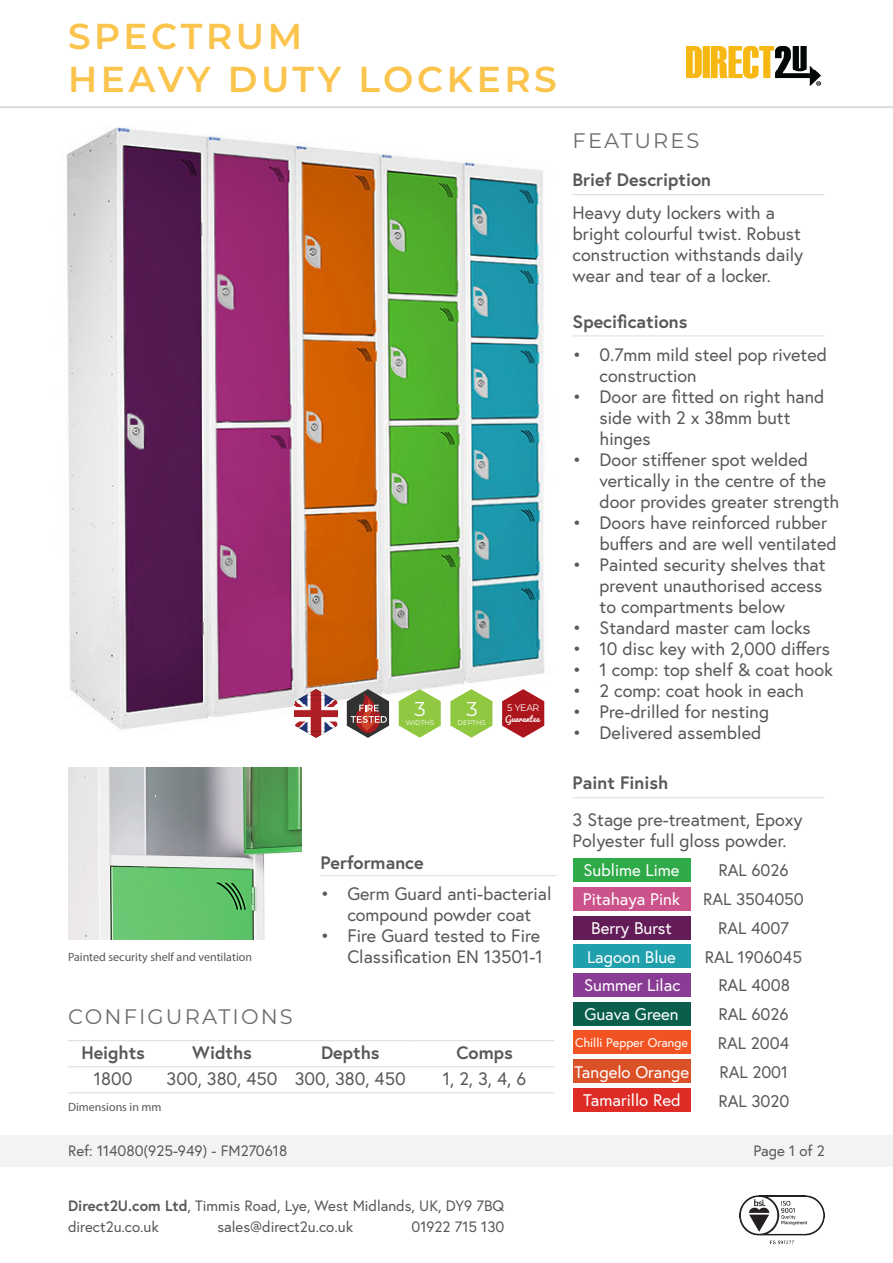
<style>
.page{position:relative;width:893px;height:1263px;background:#fff}
.page>*{position:absolute;margin:0;border:0;box-sizing:border-box;transform-origin:0 0}
.D2U_MAIN_TITLE{font:600 36px/43.2px "Montserrat";letter-spacing:.1em;color:#fac44d}
.D2U_MAIN_TITLE-2{font:21px "Montserrat";letter-spacing:.1em;color:#6c6d70}
.t1{font:19.95px "Montserrat";color:#fff}
.D2U_BODY_TEXT{font:18px/21px "Europa";color:#57585a}
.D2U_BODY_TEXT-2{font:700 18px "Europa";color:#57585a}
.D2U_KEY_FEATURE_TEXT{font:18px "Europa";color:#57585a}
.D2U_KEY_FEATURE_TEXT-2{font:700 18px "Europa";color:#57585a}
.D2U_SWATCH_TEXT{font:16.8px "Europa";color:#fff}
.D2U_SWATCH_TEXT-2{font:16.8px "Europa";color:#57585a}
.D2U_MAIN_TITLE-3{font:15px "Europa";color:#57585a}
.D2U_SWATCH_TEXT-3{font:12.6px "Europa";color:#fff}
.D2U_IMAGE_NOTE{font:12px "Myriad Pro";color:#57585a}
.t2{font:9.3px "Montserrat";color:#fff}
.t3{font:8.25px "Pacifico";color:#fff}
.t4{font:6.75px "Montserrat";color:#fff}
.s1{font-weight:700}
</style>
<div class="page">
<div style="left:0;top:1135px;width:893px;height:32px;background:#f2f3f4"></div>
<img style="left:739px;top:1195px;width:86px;height:49px">
<img style="left:686px;top:47px;width:135px;height:39px">
<hr style="left:0;top:106px;width:893px;height:2px;background:#dcdddf">
<img style="left:68px;top:767px;width:234px;height:172px">
<img style="left:66px;top:126px;width:549px;height:604px">
<hr style="left:573px;top:194px;width:251px;height:1px;background:#dcdddf">
<hr style="left:573px;top:335px;width:251px;height:1px;background:#dcdddf">
<hr style="left:573px;top:797px;width:251px;height:1px;background:#dcdddf">
<hr style="left:68px;top:1040px;width:90px;height:1px;background:#dcdddf">
<hr style="left:158px;top:1040px;width:128px;height:1px;background:#dcdddf">
<hr style="left:286px;top:1040px;width:129px;height:1px;background:#dcdddf">
<hr style="left:415px;top:1040px;width:139px;height:1px;background:#dcdddf">
<hr style="left:68px;top:1066px;width:90px;height:1px;background:#dcdddf">
<hr style="left:158px;top:1066px;width:128px;height:1px;background:#dcdddf">
<hr style="left:286px;top:1066px;width:129px;height:1px;background:#dcdddf">
<hr style="left:415px;top:1066px;width:139px;height:1px;background:#dcdddf">
<hr style="left:68px;top:1092px;width:90px;height:1px;background:#dcdddf">
<hr style="left:158px;top:1092px;width:128px;height:1px;background:#dcdddf">
<hr style="left:286px;top:1092px;width:129px;height:1px;background:#dcdddf">
<hr style="left:415px;top:1092px;width:139px;height:1px;background:#dcdddf">
<svg style="left:399px;top:689px;width:42px;height:49px"></svg>
<svg style="left:450px;top:689px;width:42px;height:49px"></svg>
<svg style="left:347px;top:689px;width:42px;height:49px"></svg>
<svg style="left:295px;top:689px;width:42px;height:49px"></svg>
<div style="left:573px;top:858px;width:117px;height:24px;background:#2faa49"></div>
<div style="left:573px;top:944px;width:117px;height:24px;background:#1fa0ac"></div>
<div style="left:573px;top:887px;width:117px;height:24px;background:#cb528b"></div>
<div style="left:573px;top:1088px;width:118px;height:24px;background:#de2b26"></div>
<div style="left:573px;top:916px;width:117px;height:23px;background:#631c57"></div>
<div style="left:573px;top:1002px;width:117px;height:24px;background:#0a5e4c"></div>
<div style="left:573px;top:1030px;width:117px;height:24px;background:#f15422"></div>
<svg style="left:502px;top:689px;width:42px;height:49px"></svg>
<div style="left:573px;top:1059px;width:118px;height:24px;background:#da5027"></div>
<hr style="left:320px;top:875px;width:237px;height:1px;background:#dcdddf">
<div style="left:573px;top:972px;width:118px;height:24px;background:#893c93"></div>
<p class="D2U_MAIN_TITLE" style="left:68px;top:13px;width:490px">SPECTRUM<br>HEAVY DUTY LOCKERS</p>
<p class="t1" style="left:415px;top:695px;width:13px">3</p>
<p class="t4" style="left:406px;top:718px;width:30px">WIDTHS</p>
<p class="t1" style="left:466px;top:695px;width:13px">3</p>
<p class="t4" style="left:458px;top:718px;width:30px">DEPTHS</p>
<p class="t2" style="left:507px;top:702px;width:34px">5 YEAR</p>
<p class="t3" style="left:505px;top:715px;width:36px">Guarantee</p>
<p class="D2U_IMAGE_NOTE" style="left:68px;top:950px;width:186px">Painted security shelf and ventilation</p>
<p class="D2U_MAIN_TITLE-2" style="left:68px;top:1002px;width:226px">CONFIGURATIONS</p>
<p class="D2U_BODY_TEXT-2" style="left:320px;top:850px;width:105px">Performance</p>
<p class="D2U_BODY_TEXT" style="left:320px;top:883px;width:233px;text-align:center">• Germ Guard anti-bacterial compound powder coat</p>
<p class="D2U_BODY_TEXT" style="left:320px;top:925px;width:224px;text-align:right">• Fire Guard tested to Fire<br>Classification EN 13501-1</p>
<p class="D2U_KEY_FEATURE_TEXT-2" style="left:81px;top:1041px;width:65px">Heights</p>
<p class="D2U_KEY_FEATURE_TEXT-2" style="left:192px;top:1041px;width:61px">Widths</p>
<p class="D2U_KEY_FEATURE_TEXT-2" style="left:321px;top:1041px;width:60px">Depths</p>
<p class="D2U_KEY_FEATURE_TEXT-2" style="left:456px;top:1041px;width:58px">Comps</p>
<p class="D2U_KEY_FEATURE_TEXT" style="left:94px;top:1067px;width:40px">1800</p>
<p class="D2U_KEY_FEATURE_TEXT" style="left:167px;top:1067px;width:112px">300, 380, 450</p>
<p class="D2U_KEY_FEATURE_TEXT" style="left:295px;top:1067px;width:112px">300, 380, 450</p>
<p class="D2U_KEY_FEATURE_TEXT" style="left:443px;top:1067px;width:85px">1, 2, 3, 4, 6</p>
<p class="D2U_IMAGE_NOTE" style="left:68px;top:1100px;width:95px">Dimensions in mm</p>
<p class="D2U_MAIN_TITLE-2" style="left:573px;top:126px;width:128px">FEATURES</p>
<p class="D2U_BODY_TEXT-2" style="left:573px;top:168px;width:140px">Brief Description</p>
<p class="D2U_BODY_TEXT" style="left:573px;top:202px;width:232px">Heavy duty lockers with a bright colourful twist. Robust construction withstands daily wear and tear of a locker.</p>
<p class="D2U_BODY_TEXT-2" style="left:573px;top:309px;width:116px">Specifications</p>
<p class="D2U_BODY_TEXT" style="left:600px;top:343px;width:229px;text-indent:-27px">• 0.7mm mild steel pop riveted construction</p>
<p class="D2U_BODY_TEXT" style="left:600px;top:385px;width:226px;text-indent:-27px">• Door are fitted on right hand side with 2 x 38mm butt hinges</p>
<p class="D2U_BODY_TEXT" style="left:600px;top:448px;width:241px;text-indent:-27px">• Door stiffener spot welded vertically in the centre of the door provides greater strength</p>
<p class="D2U_BODY_TEXT" style="left:600px;top:511px;width:239px;text-indent:-27px">• Doors have reinforced rubber buffers and are well ventilated</p>
<p class="D2U_BODY_TEXT" style="left:600px;top:553px;width:227px;text-indent:-27px">• Painted security shelves that prevent unauthorised access to compartments below</p>
<p class="D2U_BODY_TEXT" style="left:573px;top:616px;width:239px">• Standard master cam locks</p>
<p class="D2U_BODY_TEXT" style="left:573px;top:637px;width:259px">• 10 disc key with 2,000 differs</p>
<p class="D2U_BODY_TEXT" style="left:573px;top:658px;width:262px">• 1 comp: top shelf &amp; coat hook</p>
<p class="D2U_BODY_TEXT" style="left:573px;top:679px;width:233px">• 2 comp: coat hook in each</p>
<p class="D2U_BODY_TEXT" style="left:573px;top:700px;width:198px">• Pre-drilled for nesting</p>
<p class="D2U_BODY_TEXT" style="left:573px;top:721px;width:190px">• Delivered assembled</p>
<p class="D2U_BODY_TEXT-2" style="left:573px;top:771px;width:97px">Paint Finish</p>
<p class="D2U_BODY_TEXT" style="left:573px;top:808px;width:231px">3 Stage pre-treatment, Epoxy<br>Polyester full gloss powder.</p>
<p class="D2U_SWATCH_TEXT" style="left:583px;top:860px;width:98px">Sublime Lime</p>
<p class="D2U_SWATCH_TEXT-2" style="left:718px;top:860px;width:72px">RAL 6026</p>
<p class="D2U_SWATCH_TEXT" style="left:583px;top:888px;width:99px">Pitahaya Pink</p>
<p class="D2U_SWATCH_TEXT-2" style="left:703px;top:888px;width:102px">RAL 3504050</p>
<p class="D2U_SWATCH_TEXT" style="left:591px;top:917px;width:82px">Berry Burst</p>
<p class="D2U_SWATCH_TEXT-2" style="left:718px;top:917px;width:72px">RAL 4007</p>
<p class="D2U_SWATCH_TEXT" style="left:587px;top:946px;width:90px">Lagoon Blue</p>
<p class="D2U_SWATCH_TEXT-2" style="left:705px;top:946px;width:99px">RAL 1906045</p>
<p class="D2U_SWATCH_TEXT" style="left:584px;top:974px;width:98px">Summer Lilac</p>
<p class="D2U_SWATCH_TEXT-2" style="left:718px;top:974px;width:73px">RAL 4008</p>
<p class="D2U_SWATCH_TEXT" style="left:584px;top:1003px;width:96px">Guava Green</p>
<p class="D2U_SWATCH_TEXT-3" style="left:575px;top:1034px;width:115px">Chilli Pepper Orange</p>
<p class="D2U_SWATCH_TEXT-2" style="left:718px;top:1003px;width:72px">RAL 6026</p>
<p class="D2U_SWATCH_TEXT-2" style="left:718px;top:1032px;width:73px">RAL 2004</p>
<p class="D2U_SWATCH_TEXT" style="left:574px;top:1061px;width:116px">Tangelo Orange</p>
<p class="D2U_SWATCH_TEXT-2" style="left:719px;top:1061px;width:70px">RAL 2001</p>
<p class="D2U_SWATCH_TEXT" style="left:583px;top:1090px;width:99px">Tamarillo Red</p>
<p class="D2U_SWATCH_TEXT-2" style="left:718px;top:1090px;width:73px">RAL 3020</p>
<p class="D2U_MAIN_TITLE-3" style="left:68px;top:1141px;width:221px">Ref: 114080(925-949) - FM270618</p>
<p class="D2U_MAIN_TITLE-3" style="left:753px;top:1141px;width:73px">Page 1 of 2</p>
<p class="D2U_MAIN_TITLE-3" style="left:68px;top:1196px;width:438px"><span class="s1">Direct2U.com Ltd</span>, Timmis Road, Lye, West Midlands, UK, DY9 7BQ</p>
<p class="D2U_MAIN_TITLE-3" style="left:68px;top:1217px;width:92px">direct2u.co.uk</p>
<p class="D2U_MAIN_TITLE-3" style="left:217px;top:1217px;width:137px">sales@direct2u.co.uk</p>
<p class="D2U_MAIN_TITLE-3" style="left:412px;top:1217px;width:94px">01922 715 130</p>
</div>
